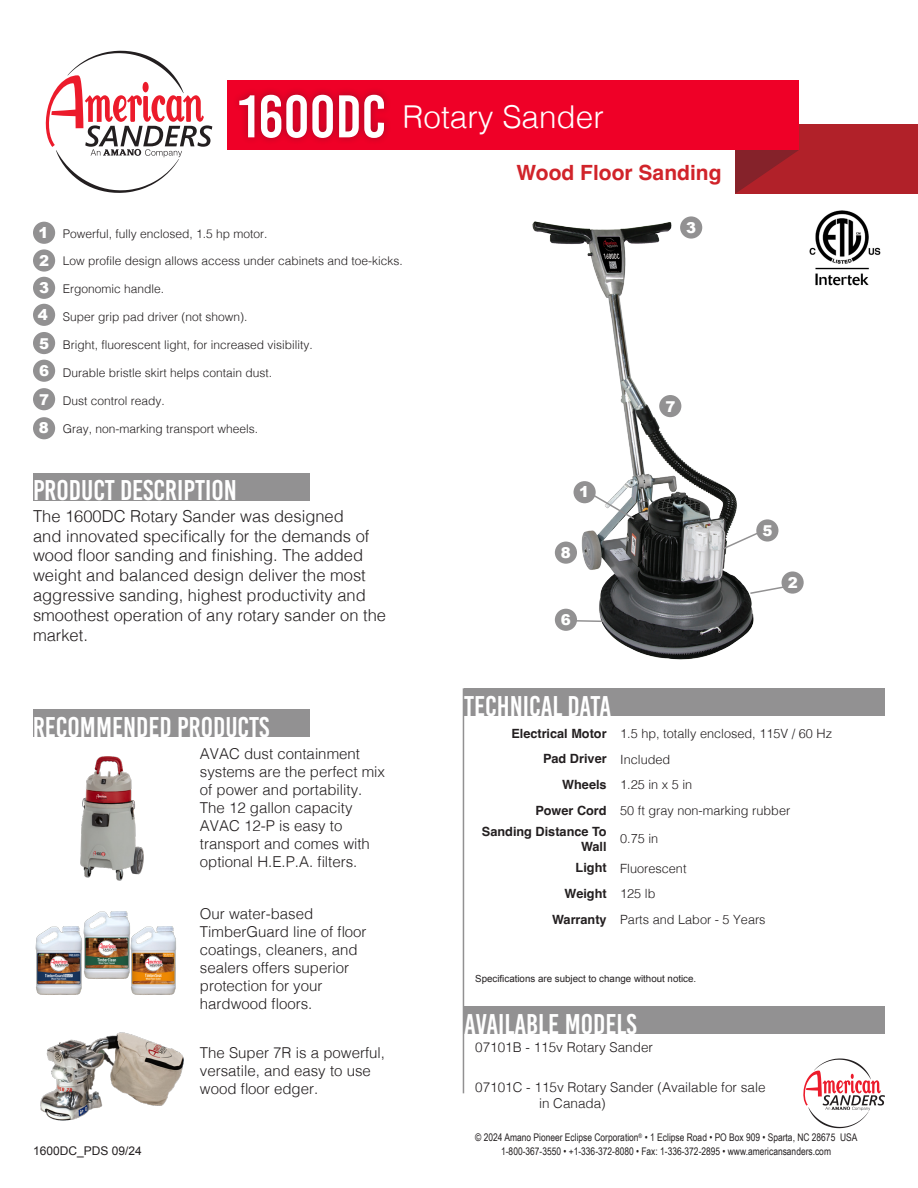
<style>
.page{position:relative;width:918px;height:1188px;background:#fff}
.page>*{position:absolute;margin:0;border:0;box-sizing:border-box;transform-origin:0 0}
.Product_Name_Header{font:60px "Bebas Kai";color:#fff}
.Product_Description_Header{font:300 31.5px "Helvetica";color:#fff}
.categories{font:28.5px "Bebas Kai";color:#fff}
.Header_Subtext{font:700 21px "Helvetica";color:#d1232a}
.Product_Description{font:300 16.5px/19.8px "Helvetica";color:#231f20}
.Related_Products{font:300 15px/18px "Helvetica";color:#231f20}
.t1{font:900 15px "Arial";color:#fff}
.t2{font:300 13.5px "Helvetica";color:#231f20}
.Tech_Data_Specs{font:300 12.75px "Helvetica";color:#231f20}
.Tech_Data_Category{font:700 12.75px/15.3px "Helvetica";color:#231f20;text-align:right}
.Number_Descriptions{font:300 12px "Helvetica";color:#231f20}
.t3{font:12px "Arial";color:#231f20}
.t4{font:10.5px "Arial Narrow";color:#231f20}
.t5{font:9.75px "Arial";color:#231f20}
</style>
<div class="page">
<div style="left:735px;top:125px;width:183px;height:69px;background:#b12129"></div>
<div style="left:227px;top:81px;width:572px;height:69px;background:#ef0027"></div>
<svg style="left:803px;top:1059px;width:82px;height:69px"></svg>
<img style="left:809px;top:210px;width:72px;height:76px">
<img style="left:532px;top:150px;width:267px;height:510px">
<div style="left:232px;top:87px;width:159px;height:58px;background:#231f20;opacity:.35"></div>
<img style="left:80px;top:756px;width:64px;height:125px">
<div style="left:33px;top:332px;width:22px;height:22px;background:#929192;border-radius:50%"></div>
<div style="left:756px;top:519px;width:22px;height:23px;background:#929192;border-radius:50%"></div>
<div style="left:33px;top:360px;width:22px;height:22px;background:#929192;border-radius:50%"></div>
<div style="left:555px;top:609px;width:22px;height:22px;background:#929192;border-radius:50%"></div>
<div style="left:33px;top:388px;width:22px;height:22px;background:#929192;border-radius:50%"></div>
<div style="left:659px;top:395px;width:22px;height:22px;background:#929192;border-radius:50%"></div>
<img style="left:40px;top:1032px;width:144px;height:89px">
<div style="left:33px;top:417px;width:22px;height:22px;background:#929192;border-radius:50%"></div>
<div style="left:555px;top:542px;width:22px;height:22px;background:#929192;border-radius:50%"></div>
<hr style="left:463px;top:688px;width:1px;height:405px;background:#929192">
<div style="left:464px;top:1006px;width:421px;height:28px;background:#929192"></div>
<div style="left:33px;top:473px;width:276px;height:27px;background:#929192"></div>
<div style="left:464px;top:688px;width:421px;height:27px;background:#929192"></div>
<div style="left:33px;top:710px;width:276px;height:27px;background:#929192"></div>
<svg style="left:45px;top:51px;width:167px;height:142px"></svg>
<svg style="left:589px;top:492px;width:47px;height:29px"></svg>
<svg style="left:720px;top:528px;width:46px;height:23px"></svg>
<svg style="left:576px;top:619px;width:29px;height:4px"></svg>
<svg style="left:749px;top:585px;width:38px;height:10px"></svg>
<div style="left:33px;top:222px;width:22px;height:22px;background:#929192;border-radius:50%"></div>
<div style="left:574px;top:481px;width:22px;height:22px;background:#929192;border-radius:50%"></div>
<div style="left:33px;top:249px;width:22px;height:23px;background:#929192;border-radius:50%"></div>
<div style="left:782px;top:571px;width:22px;height:23px;background:#929192;border-radius:50%"></div>
<div style="left:33px;top:277px;width:22px;height:22px;background:#929192;border-radius:50%"></div>
<div style="left:680px;top:216px;width:22px;height:23px;background:#929192;border-radius:50%"></div>
<div style="left:33px;top:304px;width:22px;height:22px;background:#929192;border-radius:50%"></div>
<img style="left:84px;top:911px;width:46px;height:68px">
<img style="left:130px;top:926px;width:46px;height:69px">
<img style="left:36px;top:926px;width:46px;height:69px">
<p class="Product_Name_Header" style="left:238px;top:84px;width:149px">1600DC</p>
<p class="Product_Description_Header" style="left:403px;top:90px;width:203px">Rotary Sander</p>
<p class="Header_Subtext" style="left:517px;top:159px;width:206px">Wood Floor Sanding</p>
<p class="t1" style="left:38px;top:222px;width:12px">1</p>
<p class="t1" style="left:39px;top:249px;width:12px">2</p>
<p class="t1" style="left:39px;top:277px;width:12px">3</p>
<p class="t1" style="left:38px;top:304px;width:12px">4</p>
<p class="t1" style="left:39px;top:332px;width:12px">5</p>
<p class="t1" style="left:39px;top:360px;width:12px">6</p>
<p class="t1" style="left:39px;top:389px;width:12px">7</p>
<p class="t1" style="left:39px;top:417px;width:12px">8</p>
<p class="Number_Descriptions" style="left:63px;top:223px;width:206px">Powerful, fully enclosed, 1.5 hp motor.</p>
<p class="Number_Descriptions" style="left:63px;top:251px;width:342px">Low profile design allows access under cabinets and toe-kicks.</p>
<p class="Number_Descriptions" style="left:63px;top:279px;width:103px">Ergonomic handle.</p>
<p class="Number_Descriptions" style="left:63px;top:307px;width:186px">Super grip pad driver (not shown).</p>
<p class="Number_Descriptions" style="left:63px;top:335px;width:252px">Bright, fluorescent light, for increased visibility.</p>
<p class="Number_Descriptions" style="left:63px;top:363px;width:211px">Durable bristle skirt helps contain dust.</p>
<p class="Number_Descriptions" style="left:63px;top:390px;width:104px">Dust control ready.</p>
<p class="Number_Descriptions" style="left:63px;top:418px;width:197px">Gray, non-marking transport wheels.</p>
<p class="t1" style="left:686px;top:217px;width:12px">3</p>
<p class="t1" style="left:666px;top:396px;width:12px">7</p>
<p class="categories" style="left:33px;top:475px;width:205px">PRODUCT DESCRIPTION</p>
<p class="Product_Description" style="left:33px;top:505px;width:355px">The 1600DC Rotary Sander was designed<br>and innovated specifically for the demands of wood floor sanding and finishing. The added weight and balanced design deliver the most aggressive sanding, highest productivity and smoothest operation of any rotary sander on the market.</p>
<p class="categories" style="left:33px;top:712px;width:238px">RECOMMENDED PRODUCTS</p>
<p class="Related_Products" style="left:200px;top:744px;width:187px">AVAC dust containment systems are the perfect mix of power and portability.<br>The 12 gallon capacity<br>AVAC 12-P is easy to transport and comes with optional H.E.P.A. filters.</p>
<p class="Related_Products" style="left:200px;top:904px;width:115px">Our water-based</p>
<p class="Related_Products" style="left:200px;top:922px;width:168px">TimberGuard line of floor coatings, cleaners, and sealers offers superior protection for your hardwood floors.</p>
<p class="t1" style="left:579px;top:481px;width:12px">1</p>
<p class="t1" style="left:561px;top:542px;width:12px">8</p>
<p class="t1" style="left:561px;top:609px;width:12px">6</p>
<p class="categories" style="left:464px;top:691px;width:149px">TECHNICAL DATA</p>
<p class="t1" style="left:762px;top:520px;width:12px">5</p>
<p class="t1" style="left:788px;top:571px;width:12px">2</p>
<p class="Tech_Data_Category" style="left:511px;top:727px;width:97px">Electrical Motor</p>
<p class="Tech_Data_Specs" style="left:620px;top:722px;width:213px">1.5 hp, totally enclosed, 115V / 60 Hz</p>
<p class="Tech_Data_Category" style="left:543px;top:753px;width:65px">Pad Driver</p>
<p class="Tech_Data_Specs" style="left:620px;top:749px;width:52px">Included</p>
<p class="Tech_Data_Category" style="left:562px;top:778px;width:46px">Wheels</p>
<p class="Tech_Data_Specs" style="left:620px;top:774px;width:74px">1.25 in x 5 in</p>
<p class="Tech_Data_Category" style="left:535px;top:804px;width:73px">Power Cord</p>
<p class="Tech_Data_Specs" style="left:620px;top:799px;width:172px">50 ft gray non-marking rubber</p>
<p class="Tech_Data_Category" style="left:482px;top:825px;width:126px">Sanding Distance To<br>Wall</p>
<p class="Tech_Data_Specs" style="left:620px;top:828px;width:40px">0.75 in</p>
<p class="Tech_Data_Category" style="left:576px;top:862px;width:33px">Light</p>
<p class="Tech_Data_Specs" style="left:620px;top:858px;width:68px">Fluorescent</p>
<p class="Tech_Data_Category" style="left:565px;top:887px;width:44px">Weight</p>
<p class="Tech_Data_Specs" style="left:620px;top:883px;width:37px">125 lb</p>
<p class="Tech_Data_Category" style="left:552px;top:913px;width:56px">Warranty</p>
<p class="Tech_Data_Specs" style="left:620px;top:908px;width:147px">Parts and Labor - 5 Years</p>
<p class="t5" style="left:475px;top:972px;width:223px">Specifications are subject to change without notice.</p>
<p class="categories" style="left:464px;top:1008px;width:174px">AVAILABLE MODELS</p>
<p class="Related_Products" style="left:200px;top:1043px;width:187px">The Super 7R is a powerful, versatile, and easy to use wood floor edger.</p>
<p class="t2" style="left:475px;top:1036px;width:179px">07101B - 115v Rotary Sander</p>
<p class="t2" style="left:475px;top:1076px;width:292px">07101C - 115v Rotary Sander (Available for sale</p>
<p class="t2" style="left:539px;top:1092px;width:68px">in Canada)</p>
<p class="t4" style="left:475px;top:1130px;width:384px">© 2024 Amano Pioneer Eclipse Corporation<sup>®</sup> • 1 Eclipse Road • PO Box 909 • Sparta, NC 28675 USA</p>
<p class="t3" style="left:33px;top:1143px;width:110px">1600DC_PDS 09/24</p>
<p class="t4" style="left:501px;top:1143px;width:331px">1-800-367-3550 • +1-336-372-8080 • Fax: 1-336-372-2895 • www.americansanders.com</p>
</div>
